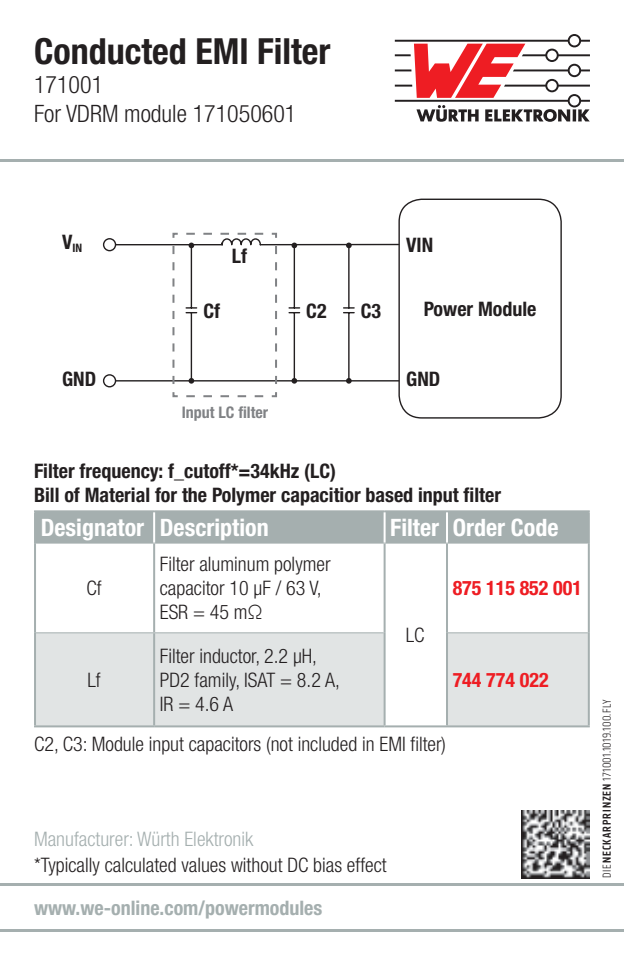
<style>
.page{position:relative;width:624px;height:964px;background:#fff}
.page>*{position:absolute;margin:0;border:0;box-sizing:border-box;transform-origin:0 0}
.t1{font:700 condensed 36px "Helvetica Neue LT Pro";color:#231f20}
.t2{font:700 condensed 24px "Helvetica Neue LT Pro";color:#fff}
.t3{font:300 condensed 24px/28.8px "Helvetica Neue LT Pro";color:#231f20}
.t4{font:300 condensed 20px/24px "Helvetica Neue LT Pro";color:#231f20}
.t5{font:700 condensed 20px/24px "Helvetica Neue LT Pro";color:#231f20}
.t6{font:700 condensed 20px "Helvetica Neue LT Pro";color:#a5afaf}
.t7{font:300 condensed 20px "Helvetica Neue LT Pro";color:#a5afaf}
.t8{font:700 condensed 20px "Helvetica Neue LT Pro";color:#ee1d23}
.t9{font:700 condensed 16px "Helvetica Neue LT Pro";color:#808285}
.t10{font:300 condensed 12px "Klavika";letter-spacing:.025em;color:#231f20}
.t11{font:700 condensed 11.6px "Helvetica Neue LT Pro";color:#231f20}
.s1{font-weight:500}
</style>
<div class="page">
<div style="left:36px;top:512px;width:551px;height:30px;background:#a5afaf"></div>
<svg style="left:36px;top:633px;width:551px;height:92px;background:#e4e6e6"></svg>
<hr style="left:384px;top:725px;width:63px;height:2px;background:#a5afaf">
<hr style="left:34px;top:512px;width:2px;height:31px;background:#a5afaf">
<hr style="left:587px;top:512px;width:2px;height:31px;background:#a5afaf">
<hr style="left:34px;top:543px;width:2px;height:90px;background:#a5afaf">
<hr style="left:153px;top:543px;width:2px;height:89px;background:#a5afaf">
<hr style="left:383px;top:543px;width:2px;height:90px;background:#a5afaf">
<hr style="left:446px;top:543px;width:2px;height:90px;background:#a5afaf">
<hr style="left:587px;top:543px;width:2px;height:90px;background:#a5afaf">
<hr style="left:34px;top:633px;width:2px;height:92px;background:#a5afaf">
<hr style="left:153px;top:633px;width:2px;height:92px;background:#a5afaf">
<hr style="left:383px;top:633px;width:2px;height:92px;background:#a5afaf">
<hr style="left:446px;top:633px;width:2px;height:92px;background:#a5afaf">
<hr style="left:587px;top:633px;width:2px;height:92px;background:#a5afaf">
<hr style="left:36px;top:542px;width:118px;height:2px;background:#a5afaf">
<hr style="left:154px;top:542px;width:230px;height:2px;background:#a5afaf">
<hr style="left:384px;top:542px;width:63px;height:2px;background:#a5afaf">
<hr style="left:447px;top:542px;width:140px;height:2px;background:#a5afaf">
<hr style="left:36px;top:632px;width:118px;height:1px;background:#a5afaf">
<hr style="left:154px;top:632px;width:229px;height:1px;background:#a5afaf">
<hr style="left:448px;top:632px;width:139px;height:1px;background:#a5afaf">
<hr style="left:34px;top:725px;width:120px;height:2px;background:#a5afaf">
<hr style="left:154px;top:725px;width:230px;height:2px;background:#a5afaf">
<hr style="left:447px;top:725px;width:142px;height:2px;background:#a5afaf">
<hr style="left:34px;top:510px;width:120px;height:2px;background:#a5afaf">
<hr style="left:154px;top:510px;width:230px;height:2px;background:#a5afaf">
<hr style="left:384px;top:510px;width:63px;height:2px;background:#a5afaf">
<hr style="left:447px;top:510px;width:142px;height:2px;background:#a5afaf">
<hr style="left:153px;top:512px;width:2px;height:30px;background:#fff">
<hr style="left:383px;top:512px;width:2px;height:30px;background:#fff">
<hr style="left:446px;top:512px;width:2px;height:30px;background:#fff">
<div style="left:398px;top:199px;width:164px;height:220px;border:1px solid #231f20;border-radius:23px"></div>
<hr style="left:116px;top:244px;width:106px;height:1px;background:#231f20">
<div style="left:103px;top:238px;width:13px;height:13px;border:1px solid #231f20;border-radius:50%"></div>
<hr style="left:116px;top:380px;width:282px;height:1px;background:#231f20">
<div style="left:103px;top:374px;width:13px;height:13px;border:1px solid #231f20;border-radius:50%"></div>
<svg style="left:171px;top:232px;width:229px;height:166px"></svg>
<svg style="left:395px;top:34px;width:195px;height:88px"></svg>
<img style="left:522px;top:811px;width:68px;height:67px">
<hr style="left:0;top:929px;width:624px;height:2px;background:#a5afaf">
<hr style="left:0;top:883px;width:624px;height:3px;background:#a5afaf">
<hr style="left:0;top:159px;width:624px;height:3px;background:#a5afaf">
<h1 class="t1" style="left:34px;top:30px;width:298px">Conducted EMI Filter</h1>
<p class="t3" style="left:34px;top:70px;width:264px">171001<br>For VDRM module 171050601</p>
<p class="t11" style="left:62px;top:241px;width:22px"><sup>V</sup>IN</p>
<p class="t5" style="left:62px;top:366px;width:36px">GND</p>
<p class="t5" style="left:232px;top:243px;width:17px">Lf</p>
<p class="t5" style="left:203px;top:299px;width:18px">Cf</p>
<p class="t5" style="left:306px;top:299px;width:22px">C2</p>
<p class="t5" style="left:361px;top:299px;width:22px">C3</p>
<p class="t9" style="left:182px;top:403px;width:88px">Input LC filter</p>
<p class="t5" style="left:406px;top:233px;width:29px">VIN</p>
<p class="t5" style="left:423px;top:296px;width:114px">Power Module</p>
<p class="t5" style="left:406px;top:366px;width:36px">GND</p>
<p class="t5" style="left:34px;top:458px;width:468px">Filter frequency: f_cutoff*=34kHz (LC)<br>Bill of Material for the Polymer capacitior based input filter</p>
<p class="t2" style="left:41px;top:513px;width:229px">Designator Description</p>
<p class="t2" style="left:390px;top:513px;width:170px">Filter Order Code</p>
<p class="t4" style="left:86px;top:576px;width:17px">Cf</p>
<p class="t4" style="left:87px;top:667px;width:15px">Lf</p>
<p class="t4" style="left:160px;top:552px;width:172px">Filter aluminum polymer capacitor 10 µF / 63 V,<br>ESR = 45 mΩ</p>
<p class="t4" style="left:160px;top:643px;width:181px">Filter inductor, 2.2 µH,<br>PD2 family, ISAT = 8.2 A,<br>IR = 4.6 A</p>
<p class="t4" style="left:406px;top:623px;width:20px">LC</p>
<p class="t8" style="left:452px;top:576px;width:131px">875 115 852 001</p>
<p class="t8" style="left:452px;top:667px;width:97px">744 774 022</p>
<p class="t4" style="left:34px;top:732px;width:413px">C2, C3: Module input capacitors (not included in EMI filter)</p>
<p class="t7" style="left:34px;top:827px;width:221px">Manufacturer: Würth Elektronik</p>
<p class="t4" style="left:34px;top:853px;width:354px">*Typically calculated values without DC bias effect</p>
<p class="t6" style="left:34px;top:895px;width:290px">www.we-online.com/powermodules</p>
<p class="t10" style="left:600px;top:878px;width:180px;rotate:-90deg">DIE<span class="s1">NECKARPRINZEN</span> 171001.1019.100.FLY</p>
</div>
